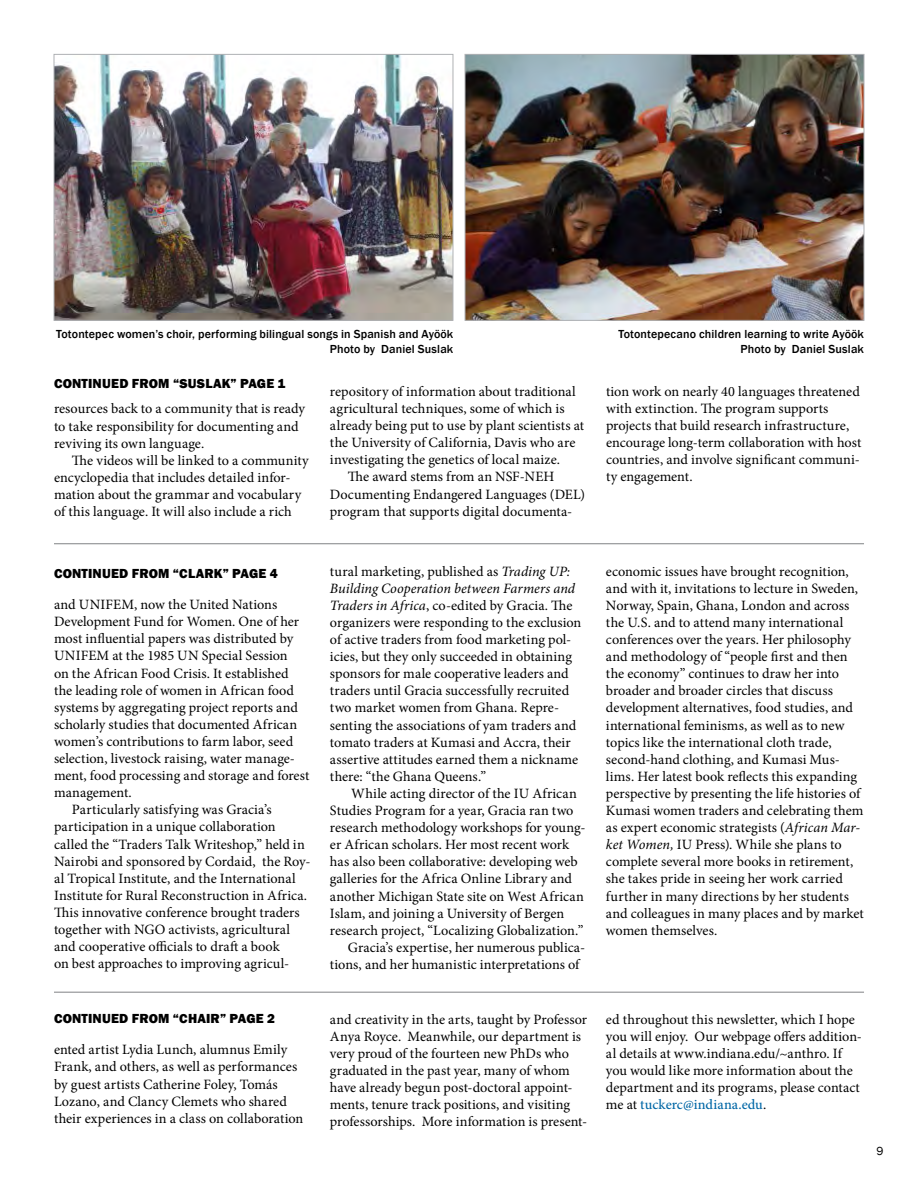
<style>
.page{position:relative;width:918px;height:1188px;background:#fff}
.page>*{position:absolute;margin:0;border:0;box-sizing:border-box;transform-origin:0 0}
.t1{font:14.25px/17.1px "Minion Pro";color:#000}
.t2{font:800 13.5px "Franklin Gothic";letter-spacing:.015em;color:#000}
.t3{font:500 12px/14.4px "Franklin Gothic";letter-spacing:.01em;color:#000;text-align:right}
.t4{font:12px "Franklin Gothic";color:#000}
.s1{font-style:italic}
.s2{font-weight:500;color:#0067a6}
</style>
<div class="page">
<hr style="left:54px;top:543px;width:810px;height:1px;background:#808285">
<hr style="left:54px;top:992px;width:810px;height:1px;background:#808285">
<img style="left:56px;top:56px;width:395px;height:263px">
<div style="left:54px;top:54px;width:399px;height:267px;border:1px solid #afb1b4"></div>
<img style="left:467px;top:56px;width:395px;height:263px">
<div style="left:465px;top:54px;width:399px;height:267px;border:1px solid #afb1b4"></div>
<p class="t3" style="left:56px;top:327px;width:399px">Totontepec women’s choir, performing bilingual songs in Spanish and Ayöök<br>Photo by Daniel Suslak</p>
<p class="t2" style="left:54px;top:375px;width:233px">CONTINUED FROM “SUSLAK” PAGE 1</p>
<p class="t1" style="left:54px;top:400px;width:253px">resources back to a community that is ready to take responsibility for documenting and reviving its own language.</p>
<p class="t1" style="left:54px;top:452px;width:256px;text-indent:18px">The videos will be linked to a community encyclopedia that includes detailed infor&shy;mation about the grammar and vocabulary of this language. It will also include a rich</p>
<p class="t2" style="left:54px;top:564px;width:225px">CONTINUED FROM “CLARK” PAGE 4</p>
<p class="t1" style="left:54px;top:596px;width:225px">and UNIFEM, now the United Nations</p>
<p class="t1" style="left:54px;top:613px;width:247px">Development Fund for Women. One of her</p>
<p class="t1" style="left:54px;top:630px;width:241px">most influential papers was distributed by</p>
<p class="t1" style="left:54px;top:647px;width:235px">UNIFEM at the 1985 UN Special Session</p>
<p class="t1" style="left:54px;top:665px;width:236px">on the African Food Crisis. It established</p>
<p class="t1" style="left:54px;top:682px;width:241px">the leading role of women in African food</p>
<p class="t1" style="left:54px;top:699px;width:246px">systems by aggregating project reports and</p>
<p class="t1" style="left:54px;top:716px;width:245px">scholarly studies that documented African</p>
<p class="t1" style="left:54px;top:733px;width:241px">women’s contributions to farm labor, seed</p>
<p class="t1" style="left:54px;top:750px;width:243px">selection, livestock raising, water manage-</p>
<p class="t1" style="left:54px;top:767px;width:257px">ment, food processing and storage and forest</p>
<p class="t1" style="left:54px;top:784px;width:79px">management.</p>
<p class="t1" style="left:72px;top:801px;width:201px">Particularly satisfying was Gracia’s</p>
<p class="t1" style="left:54px;top:818px;width:223px">participation in a unique collaboration</p>
<p class="t1" style="left:54px;top:836px;width:252px">called the “Traders Talk Writeshop,” held in</p>
<p class="t1" style="left:54px;top:853px;width:258px">Nairobi and sponsored by Cordaid, the Roy-</p>
<p class="t1" style="left:54px;top:870px;width:243px">al Tropical Institute, and the International</p>
<p class="t1" style="left:54px;top:887px;width:255px">Institute for Rural Reconstruction in Africa.</p>
<p class="t1" style="left:54px;top:904px;width:247px">This innovative conference brought traders</p>
<p class="t1" style="left:54px;top:921px;width:238px">together with NGO activists, agricultural</p>
<p class="t1" style="left:54px;top:938px;width:227px">and cooperative officials to draft a book</p>
<p class="t1" style="left:54px;top:955px;width:237px">on best approaches to improving agricul-</p>
<p class="t2" style="left:54px;top:1010px;width:223px">CONTINUED FROM “CHAIR” PAGE 2</p>
<p class="t1" style="left:54px;top:1041px;width:251px">ented artist Lydia Lunch, alumnus Emily Frank, and others, as well as performances by guest artists Catherine Foley, Tomás Lozano, and Clancy Clemets who shared their experiences in a class on collaboration</p>
<p class="t1" style="left:330px;top:383px;width:247px">repository of information about traditional</p>
<p class="t1" style="left:330px;top:400px;width:236px">agricultural techniques, some of which is</p>
<p class="t1" style="left:330px;top:417px;width:256px">already being put to use by plant scientists at</p>
<p class="t1" style="left:330px;top:434px;width:247px">the University of California, Davis who are</p>
<p class="t1" style="left:330px;top:451px;width:232px">investigating the genetics of local maize.</p>
<p class="t1" style="left:348px;top:468px;width:208px">The award stems from an NSF-NEH</p>
<p class="t1" style="left:330px;top:485px;width:257px">Documenting Endangered Languages (DEL)</p>
<p class="t1" style="left:330px;top:503px;width:244px">program that supports digital documenta-</p>
<p class="t1" style="left:330px;top:563px;width:253px">tural marketing, published as <span class="s1">Trading UP:<br>Building Cooperation between Farmers and Traders in Africa</span>, co-edited by Gracia. The organizers were responding to the exclusion of active traders from food marketing pol&shy;icies, but they only succeeded in obtaining sponsors for male cooperative leaders and traders until Gracia successfully recruited two market women from Ghana. Repre&shy;senting the associations of yam traders and tomato traders at Kumasi and Accra, their assertive attitudes earned them a nickname there: “the Ghana Queens.”</p>
<p class="t1" style="left:351px;top:785px;width:227px">While acting director of the IU African</p>
<p class="t1" style="left:330px;top:802px;width:245px">Studies Program for a year, Gracia ran two</p>
<p class="t1" style="left:330px;top:819px;width:257px">research methodology workshops for young-</p>
<p class="t1" style="left:330px;top:836px;width:241px">er African scholars. Her most recent work</p>
<p class="t1" style="left:330px;top:853px;width:249px">has also been collaborative: developing web</p>
<p class="t1" style="left:330px;top:870px;width:244px">galleries for the Africa Online Library and</p>
<p class="t1" style="left:330px;top:888px;width:255px">another Michigan State site on West African</p>
<p class="t1" style="left:330px;top:905px;width:236px">Islam, and joining a University of Bergen</p>
<p class="t1" style="left:330px;top:922px;width:255px">research project, “Localizing Globalization.”</p>
<p class="t1" style="left:348px;top:939px;width:239px">Gracia’s expertise, her numerous publica-</p>
<p class="t1" style="left:330px;top:956px;width:251px">tions, and her humanistic interpretations of</p>
<p class="t1" style="left:330px;top:1011px;width:259px">and creativity in the arts, taught by Professor Anya Royce. Meanwhile, our department is very proud of the fourteen new PhDs who graduated in the past year, many of whom have already begun post-doctoral appoint&shy;ments, tenure track positions, and visiting professorships. More information is present-</p>
<p class="t3" style="left:618px;top:327px;width:247px">Totontepecano children learning to write Ayöök<br>Photo by Daniel Suslak</p>
<p class="t1" style="left:606px;top:383px;width:257px">tion work on nearly 40 languages threatened with extinction. The program supports projects that build research infrastructure, encourage long-term collaboration with host countries, and involve significant communi&shy;ty engagement.</p>
<p class="t1" style="left:606px;top:563px;width:259px">economic issues have brought recognition, and with it, invitations to lecture in Sweden, Norway, Spain, Ghana, London and across the U.S. and to attend many international conferences over the years. Her philosophy and methodology of “people first and then the economy” continues to draw her into broader and broader circles that discuss development alternatives, food studies, and international feminisms, as well as to new topics like the international cloth trade, second-hand clothing, and Kumasi Mus&shy;lims. Her latest book reflects this expanding perspective by presenting the life histories of Kumasi women traders and celebrating them as expert economic strategists (<span class="s1">African Mar&shy;ket Women,</span> IU Press). While she plans to complete several more books in retirement, she takes pride in seeing her work carried further in many directions by her students and colleagues in many places and by market women themselves.</p>
<p class="t1" style="left:606px;top:1011px;width:258px">ed throughout this newsletter, which I hope you will enjoy. Our webpage offers addition&shy;al details at www.indiana.edu/~anthro. If you would like more information about the department and its programs, please contact me at <span class="s2">tuckerc@indiana.edu</span>.</p>
<p class="t4" style="left:877px;top:1144px;width:9px">9</p>
</div>
